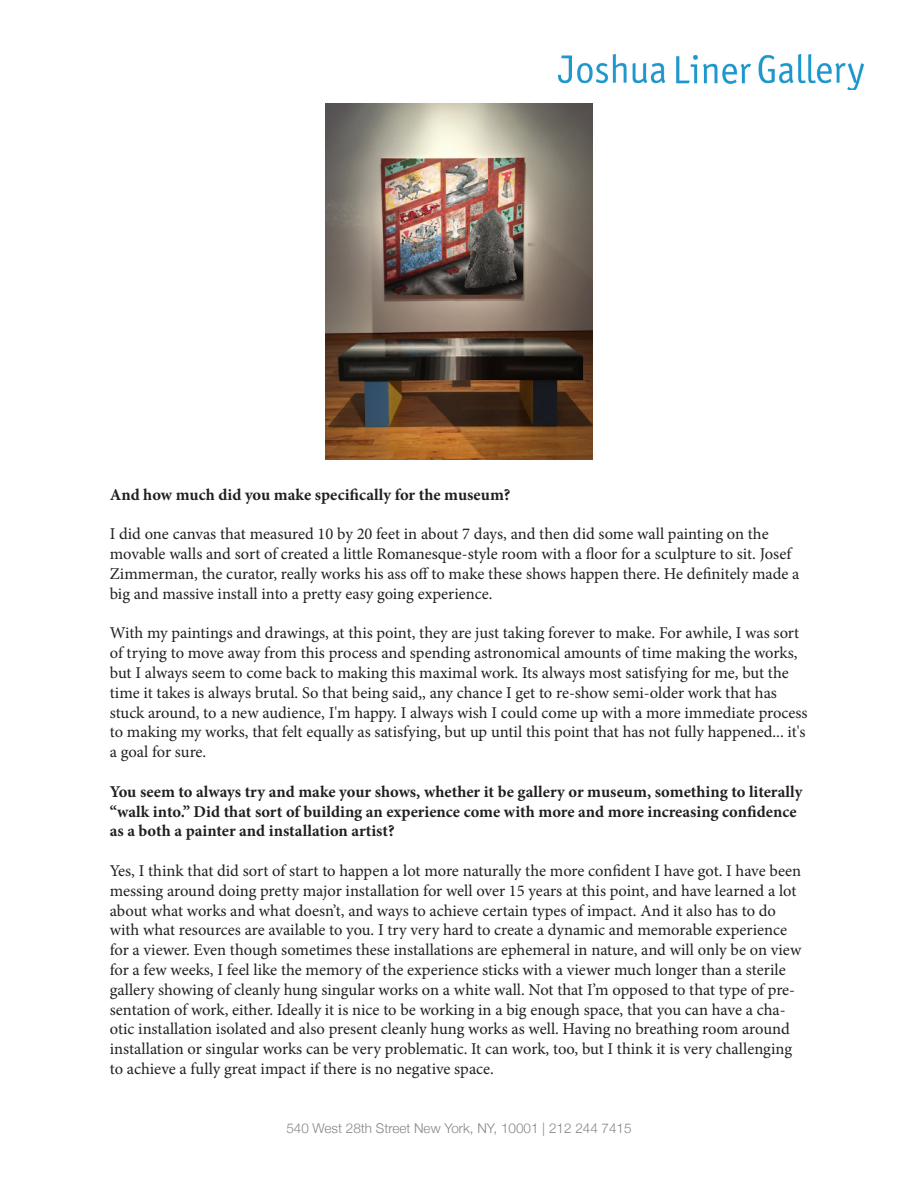
<style>
.page{position:relative;width:918px;height:1188px;background:#fff}
.page>*{position:absolute;margin:0;border:0;box-sizing:border-box;transform-origin:0 0}
.t1{font:16.5px/19.8px "Minion Pro";letter-spacing:-.005em;color:#231f20}
.t2{font:700 16.5px/19.8px "Minion Pro";color:#231f20}
.t3{font:300 13.5px "Helvetica Neue";color:#848689}
</style>
<div class="page">
<img style="left:559px;top:54px;width:305px;height:36px">
<img style="left:325px;top:104px;width:268px;height:355px">
<p class="t2" style="left:110px;top:484px;width:402px">And how much did you make specifically for the museum?</p>
<p class="t1" style="left:110px;top:524px;width:691px">I did one canvas that measured 10 by 20 feet in about 7 days, and then did some wall painting on the movable walls and sort of created a little Romanesque-style room with a floor for a sculpture to sit. Josef Zimmerman, the curator, really works his ass off to make these shows happen there. He definitely made a big and massive install into a pretty easy going experience.</p>
<p class="t1" style="left:110px;top:623px;width:699px">With my paintings and drawings, at this point, they are just taking forever to make. For awhile, I was sort of trying to move away from this process and spending astronomical amounts of time making the works, but I always seem to come back to making this maximal work. Its always most satisfying for me, but the time it takes is always brutal. So that being said,, any chance I get to re-show semi-older work that has stuck around, to a new audience, I'm happy. I always wish I could come up with a more immediate process to making my works, that felt equally as satisfying, but up until this point that has not fully happened... it's a goal for sure.</p>
<p class="t2" style="left:110px;top:781px;width:694px">You seem to always try and make your shows, whether it be gallery or museum, something to literally “walk into.” Did that sort of building an experience come with more and more increasing confidence as a both a painter and installation artist?</p>
<p class="t1" style="left:110px;top:861px;width:693px">Yes, I think that did sort of start to happen a lot more naturally the more confident I have got. I have been messing around doing pretty major installation for well over 15 years at this point, and have learned a lot about what works and what doesn’t, and ways to achieve certain types of impact. And it also has to do with what resources are available to you. I try very hard to create a dynamic and memorable experience for a viewer. Even though sometimes these installations are ephemeral in nature, and will only be on view for a few weeks, I feel like the memory of the experience sticks with a viewer much longer than a sterile gallery showing of cleanly hung singular works on a white wall. Not that I’m opposed to that type of pre&shy;sentation of work, either. Ideally it is nice to be working in a big enough space, that you can have a cha&shy;otic installation isolated and also present cleanly hung works as well. Having no breathing room around installation or singular works can be very problematic. It can work, too, but I think it is very challenging to achieve a fully great impact if there is no negative space.</p>
<p class="t3" style="left:286px;top:1117px;width:347px">540 West 28th Street New York, NY, 10001 | 212 244 7415</p>
</div>
